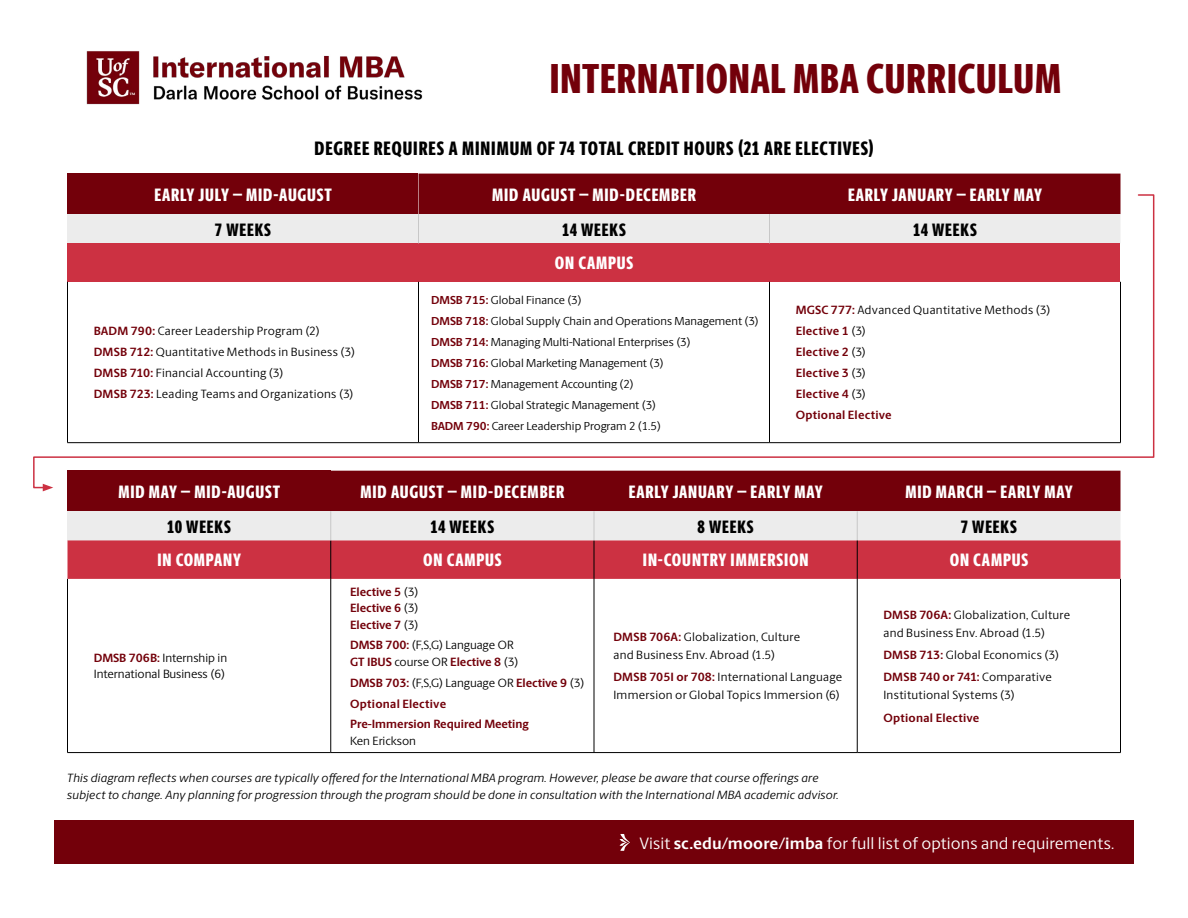
<style>
.page{position:relative;width:1188px;height:918px;background:#fff}
.page>*{position:absolute;margin:0;border:0;box-sizing:border-box;transform-origin:0 0}
.t1{font:800 42px "Berlingske Sans X Cn";letter-spacing:.02em;color:#73000a}
.t2{font:800 19.5px "Berlingske Sans X Cn";letter-spacing:.045em;color:#000}
.t3{font:800 18px "Berlingske Sans X Cn";letter-spacing:.045em;color:#fff}
.t4{font:800 18px "Berlingske Sans X Cn";letter-spacing:.05em;color:#000}
.t5{font:16.5px "Berlingske Sans";letter-spacing:.005em;color:#fff}
.t6{font:12px/18px "Berlingske Sans";letter-spacing:.02em;color:#000}
.t7{font:italic 12px/16.5px "Berlingske Sans";letter-spacing:.02em;color:#000}
.t8{font:700 12px/16.5px "Berlingske Sans";letter-spacing:.015em;color:#73000a}
.t9{font:700 12px "Berlingske Sans";letter-spacing:-.005em;color:#73000a}
.t10{font:12px "Berlingske Sans";letter-spacing:-.005em;color:#000}
.t11{font:12px/16.5px "Berlingske Sans";color:#000}
.t12{font:11.7px "Berlingske Sans";color:#000}
.s1{font-weight:700;color:#73000a}
.s2{font-weight:400;color:#000}
.s3{font-weight:700}
</style>
<div class="page">
<img style="left:86px;top:51px;width:337px;height:54px">
<div style="left:68px;top:174px;width:350px;height:40px;background:#73000a"></div>
<div style="left:418px;top:174px;width:702px;height:20px;background:#73000a"></div>
<svg style="left:33px;top:194px;width:1122px;height:295px"></svg>
<svg style="left:43px;top:484px;width:10px;height:7px"></svg>
<hr style="left:330px;top:579px;width:1px;height:173px;background:#000">
<hr style="left:594px;top:579px;width:1px;height:173px;background:#000">
<hr style="left:857px;top:579px;width:1px;height:173px;background:#000">
<hr style="left:1120px;top:579px;width:1px;height:173px;background:#000">
<hr style="left:331px;top:752px;width:263px;height:1px;background:#000">
<hr style="left:594px;top:752px;width:263px;height:1px;background:#000">
<hr style="left:857px;top:752px;width:264px;height:1px;background:#000">
<hr style="left:67px;top:579px;width:1px;height:173px;background:#000">
<hr style="left:67px;top:752px;width:264px;height:1px;background:#000">
<svg style="left:68px;top:471px;width:1052px;height:108px;background:#b3525b"></svg>
<hr style="left:857px;top:540px;width:1px;height:39px;background:#000">
<div style="left:54px;top:821px;width:1080px;height:43px;background:#73000a"></div>
<svg style="left:620px;top:834px;width:10px;height:17px"></svg>
<p class="t1" style="left:550px;top:48px;width:513px">INTERNATIONAL MBA CURRICULUM</p>
<p class="t2" style="left:315px;top:134px;width:561px">DEGREE REQUIRES A MINIMUM OF 74 TOTAL CREDIT HOURS (21 ARE ELECTIVES)</p>
<p class="t3" style="left:154px;top:181px;width:179px">EARLY JULY – MID-AUGUST</p>
<p class="t3" style="left:492px;top:181px;width:205px">MID AUGUST – MID-DECEMBER</p>
<p class="t3" style="left:848px;top:181px;width:196px">EARLY JANUARY – EARLY MAY</p>
<p class="t4" style="left:215px;top:216px;width:58px">7 WEEKS</p>
<p class="t4" style="left:562px;top:216px;width:65px">14 WEEKS</p>
<p class="t4" style="left:913px;top:216px;width:65px">14 WEEKS</p>
<p class="t3" style="left:555px;top:250px;width:80px">ON CAMPUS</p>
<p class="t6" style="left:94px;top:322px;width:227px"><span class="s1">BADM 790:</span> Career Leadership Program (2)</p>
<p class="t6" style="left:94px;top:343px;width:263px"><span class="s1">DMSB 712:</span> Quantitative Methods in Business (3)</p>
<p class="t6" style="left:94px;top:364px;width:191px"><span class="s1">DMSB 710:</span> Financial Accounting (3)</p>
<p class="t6" style="left:94px;top:385px;width:261px"><span class="s1">DMSB 723:</span> Leading Teams and Organizations (3)</p>
<p class="t12" style="left:431px;top:291px;width:152px"><span class="s1">DMSB 715:</span> Global Finance (3)</p>
<p class="t12" style="left:431px;top:312px;width:329px"><span class="s1">DMSB 718:</span> Global Supply Chain and Operations Management (3)</p>
<p class="t12" style="left:431px;top:333px;width:261px"><span class="s1">DMSB 714:</span> Managing Multi-National Enterprises (3)</p>
<p class="t12" style="left:431px;top:354px;width:234px"><span class="s1">DMSB 716:</span> Global Marketing Management (3)</p>
<p class="t12" style="left:431px;top:375px;width:204px"><span class="s1">DMSB 717:</span> Management Accounting (2)</p>
<p class="t12" style="left:431px;top:396px;width:226px"><span class="s1">DMSB 711:</span> Global Strategic Management (3)</p>
<p class="t12" style="left:431px;top:417px;width:231px"><span class="s1">BADM 790:</span> Career Leadership Program 2 (1.5)</p>
<p class="t6" style="left:796px;top:301px;width:256px"><span class="s1">MGSC 777:</span> Advanced Quantitative Methods (3)</p>
<p class="t8" style="left:796px;top:323px;width:72px">Elective 1 <span class="s2">(3)</span></p>
<p class="t8" style="left:796px;top:344px;width:72px">Elective 2 <span class="s2">(3)</span></p>
<p class="t8" style="left:796px;top:365px;width:72px">Elective 3 <span class="s2">(3)</span></p>
<p class="t8" style="left:796px;top:386px;width:72px">Elective 4 <span class="s2">(3)</span></p>
<p class="t8" style="left:796px;top:407px;width:97px">Optional Elective</p>
<p class="t3" style="left:118px;top:478px;width:163px">MID MAY – MID-AUGUST</p>
<p class="t3" style="left:361px;top:478px;width:205px">MID AUGUST – MID-DECEMBER</p>
<p class="t3" style="left:629px;top:478px;width:196px">EARLY JANUARY – EARLY MAY</p>
<p class="t3" style="left:905px;top:478px;width:169px">MID MARCH – EARLY MAY</p>
<p class="t4" style="left:167px;top:513px;width:65px">10 WEEKS</p>
<p class="t4" style="left:431px;top:513px;width:65px">14 WEEKS</p>
<p class="t4" style="left:698px;top:513px;width:58px">8 WEEKS</p>
<p class="t4" style="left:961px;top:513px;width:58px">7 WEEKS</p>
<p class="t3" style="left:158px;top:547px;width:85px">IN COMPANY</p>
<p class="t3" style="left:423px;top:547px;width:80px">ON CAMPUS</p>
<p class="t3" style="left:643px;top:547px;width:167px">IN-COUNTRY IMMERSION</p>
<p class="t3" style="left:950px;top:547px;width:80px">ON CAMPUS</p>
<p class="t11" style="left:94px;top:649px;width:135px"><span class="s1">DMSB 706B:</span> Internship in<br>International Business (6)</p>
<p class="t9" style="left:350px;top:583px;width:70px">Elective 5 <span class="s2">(3)</span></p>
<p class="t9" style="left:350px;top:599px;width:70px">Elective 6 <span class="s2">(3)</span></p>
<p class="t9" style="left:350px;top:616px;width:70px">Elective 7 <span class="s2">(3)</span></p>
<p class="t10" style="left:350px;top:637px;width:165px"><span class="s1">DMSB 700:</span> (F,S,G) Language OR</p>
<p class="t9" style="left:350px;top:653px;width:170px">GT IBUS <span class="s2">course OR</span> Elective 8 <span class="s2">(3)</span></p>
<p class="t10" style="left:350px;top:674px;width:236px"><span class="s1">DMSB 703:</span> (F,S,G) Language OR <span class="s1">Elective 9</span> (3)</p>
<p class="t8" style="left:350px;top:695px;width:97px">Optional Elective</p>
<p class="t8" style="left:350px;top:716px;width:180px">Pre-Immersion Required Meeting<br><span class="s2">Ken Erickson</span></p>
<p class="t6" style="left:614px;top:627px;width:188px"><span class="s1">DMSB 706A:</span> Globalization, Culture and Business Env. Abroad (1.5)</p>
<p class="t6" style="left:614px;top:668px;width:230px"><span class="s1">DMSB 705I or 708:</span> International Language<br>Immersion or Global Topics Immersion (6)</p>
<p class="t6" style="left:884px;top:605px;width:188px"><span class="s1">DMSB 706A:</span> Globalization, Culture and Business Env. Abroad (1.5)</p>
<p class="t6" style="left:884px;top:645px;width:177px"><span class="s1">DMSB 713:</span> Global Economics (3)</p>
<p class="t6" style="left:884px;top:668px;width:170px"><span class="s1">DMSB 740 or 741:</span> Comparative<br>Institutional Systems (3)</p>
<p class="t8" style="left:884px;top:709px;width:97px">Optional Elective</p>
<p class="t7" style="left:67px;top:770px;width:773px">This diagram reflects when courses are typically offered for the International MBA program. However, please be aware that course offerings are subject to change. Any planning for progression through the program should be done in consultation with the International MBA academic advisor.</p>
<p class="t5" style="left:639px;top:831px;width:477px">Visit <span class="s3">sc.edu/moore/imba</span> for full list of options and requirements.</p>
</div>
